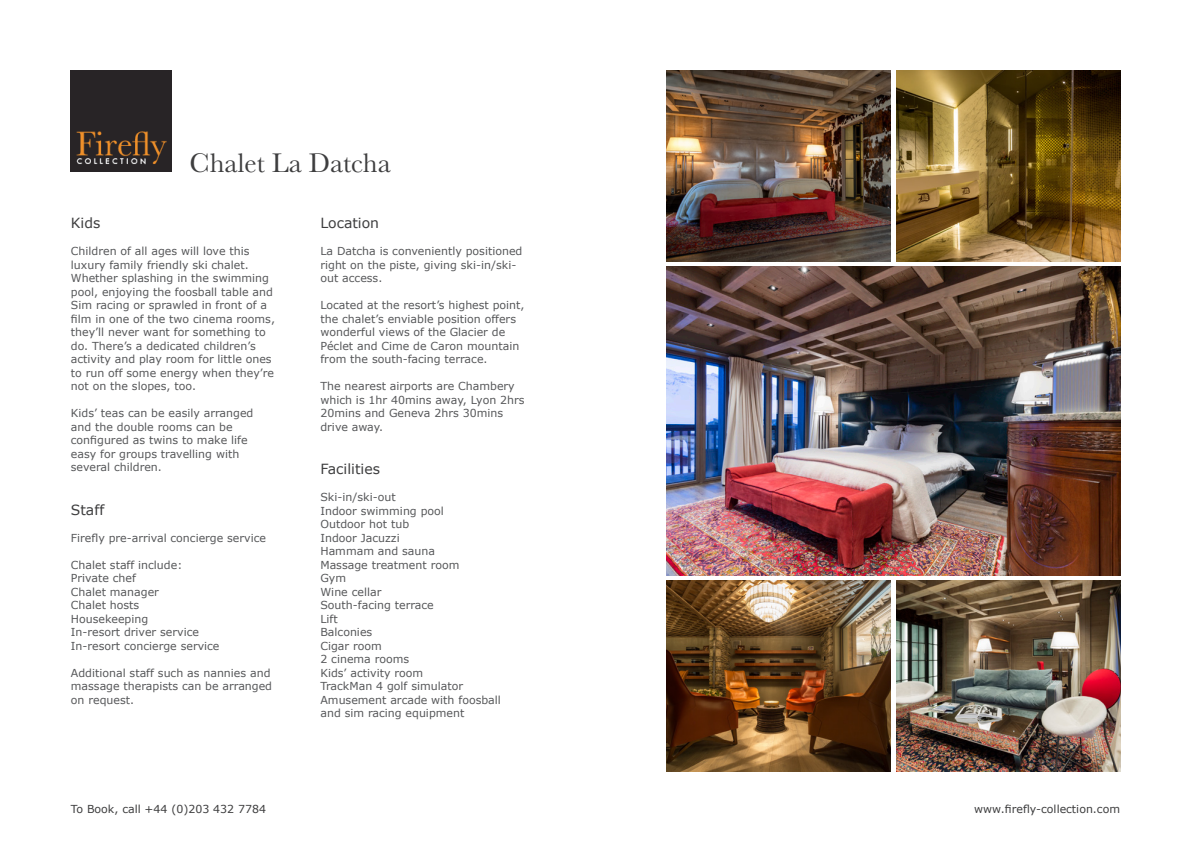
<style>
.page{position:relative;width:1191px;height:842px;background:#fff}
.page>*{position:absolute;margin:0;border:0;box-sizing:border-box;transform-origin:0 0}
.t1{font:28px "Baskerville";color:#3e3e3f}
.t2{font:14px "Verdana";color:#3e3e3f}
.t3{font:11px/13.5px "Verdana";color:#57585a}
.t4{font:11px "Verdana";color:#3e3e3f}
</style>
<div class="page">
<img style="left:71px;top:71px;width:101px;height:101px">
<img style="left:666px;top:267px;width:454px;height:308px">
<img style="left:666px;top:71px;width:224px;height:190px">
<img style="left:896px;top:71px;width:224px;height:190px">
<img style="left:666px;top:581px;width:224px;height:190px">
<img style="left:896px;top:581px;width:224px;height:190px">
<p class="t1" style="left:190px;top:145px;width:203px">Chalet La Datcha</p>
<p class="t2" style="left:71px;top:214px;width:31px">Kids</p>
<p class="t3" style="left:71px;top:244px;width:206px">Children of all ages will love this luxury family friendly ski chalet.<br>Whether splashing in the swimming pool, enjoying the foosball table and Sim racing or sprawled in front of a film in one of the two cinema rooms, they’ll never want for something to do. There’s a dedicated children’s activity and play room for little ones to run off some energy when they’re not on the slopes, too.</p>
<p class="t3" style="left:71px;top:406px;width:184px">Kids’ teas can be easily arranged and the double rooms can be configured as twins to make life easy for groups travelling with several children.</p>
<p class="t2" style="left:71px;top:501px;width:35px">Staff</p>
<p class="t3" style="left:71px;top:531px;width:197px">Firefly pre-arrival concierge service</p>
<p class="t3" style="left:71px;top:558px;width:113px">Chalet staff include:</p>
<p class="t3" style="left:71px;top:572px;width:67px">Private chef</p>
<p class="t3" style="left:71px;top:585px;width:90px">Chalet manager</p>
<p class="t3" style="left:71px;top:599px;width:70px">Chalet hosts</p>
<p class="t3" style="left:71px;top:612px;width:79px">Housekeeping</p>
<p class="t3" style="left:71px;top:626px;width:130px">In-resort driver service</p>
<p class="t3" style="left:71px;top:639px;width:150px">In-resort concierge service</p>
<p class="t3" style="left:71px;top:666px;width:203px">Additional staff such as nannies and massage therapists can be arranged on request.</p>
<p class="t4" style="left:71px;top:802px;width:197px">To Book, call +44 (0)203 432 7784</p>
<p class="t2" style="left:320px;top:214px;width:60px">Location</p>
<p class="t3" style="left:320px;top:244px;width:203px">La Datcha is conveniently positioned right on the piste, giving ski-in/ski&shy;out access.</p>
<p class="t3" style="left:320px;top:298px;width:206px">Located at the resort’s highest point, the chalet’s enviable position offers wonderful views of the Glacier de Péclet and Cime de Caron mountain from the south-facing terrace.</p>
<p class="t3" style="left:320px;top:379px;width:206px">The nearest airports are Chambery which is 1hr 40mins away, Lyon 2hrs<br>20mins and Geneva 2hrs 30mins drive away.</p>
<p class="t2" style="left:320px;top:460px;width:61px">Facilities</p>
<p class="t3" style="left:320px;top:491px;width:77px">Ski-in/ski-out</p>
<p class="t3" style="left:320px;top:504px;width:125px">Indoor swimming pool</p>
<p class="t3" style="left:320px;top:518px;width:90px">Outdoor hot tub</p>
<p class="t3" style="left:320px;top:531px;width:81px">Indoor Jacuzzi</p>
<p class="t3" style="left:320px;top:545px;width:116px">Hammam and sauna</p>
<p class="t3" style="left:320px;top:558px;width:140px">Massage treatment room</p>
<p class="t3" style="left:320px;top:572px;width:27px">Gym</p>
<p class="t3" style="left:320px;top:585px;width:62px">Wine cellar</p>
<p class="t3" style="left:320px;top:599px;width:115px">South-facing terrace</p>
<p class="t3" style="left:320px;top:612px;width:19px">Lift</p>
<p class="t3" style="left:320px;top:626px;width:53px">Balconies</p>
<p class="t3" style="left:320px;top:639px;width:63px">Cigar room</p>
<p class="t3" style="left:320px;top:653px;width:90px">2 cinema rooms</p>
<p class="t3" style="left:320px;top:666px;width:104px">Kids’ activity room</p>
<p class="t3" style="left:320px;top:680px;width:144px">TrackMan 4 golf simulator</p>
<p class="t3" style="left:320px;top:693px;width:182px">Amusement arcade with foosball and sim racing equipment</p>
<p class="t4" style="left:974px;top:802px;width:147px">www.firefly-collection.com</p>
</div>
